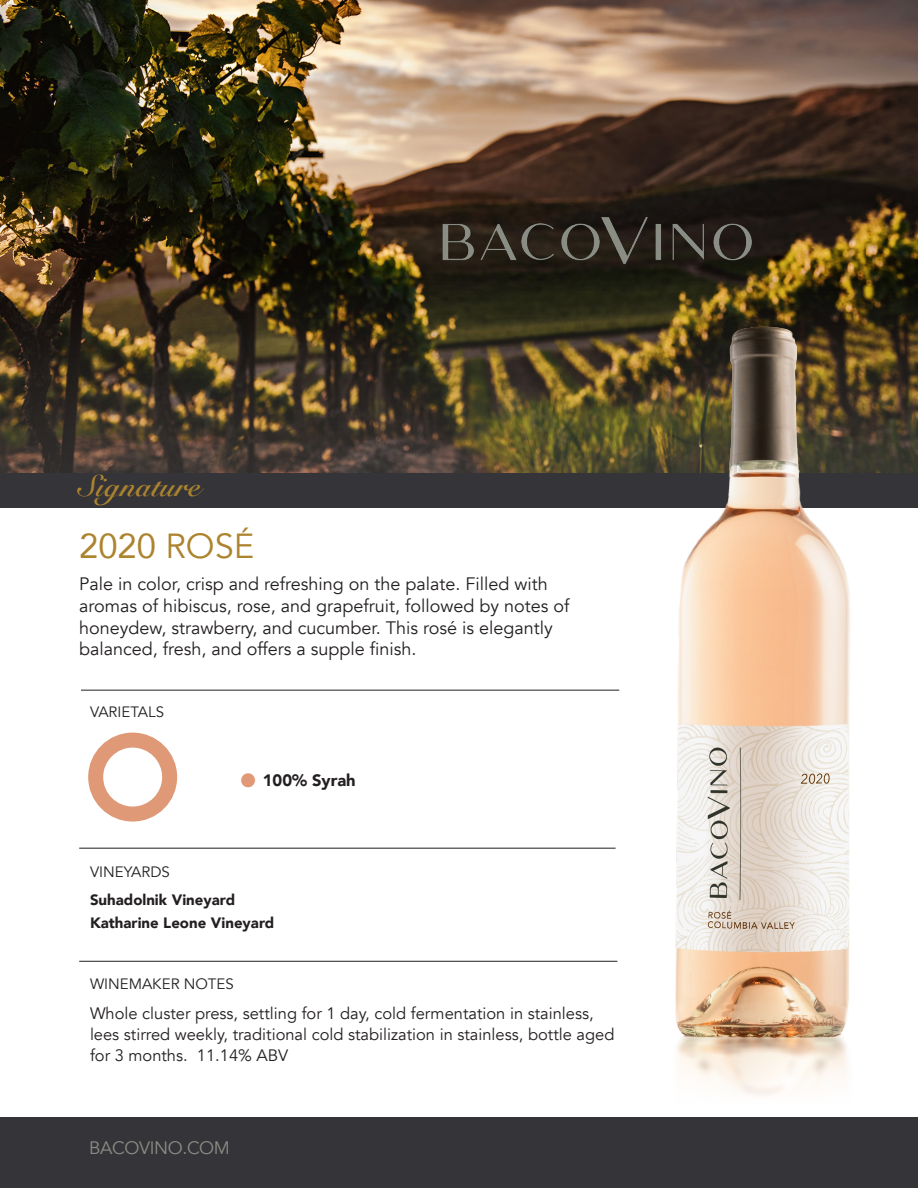
<style>
.page{position:relative;width:918px;height:1188px;background:#fff}
.page>*{position:absolute;margin:0;border:0;box-sizing:border-box;transform-origin:0 0}
.t1{font:34.5px "Avenir";color:#ac842e}
.t2{font:700 30px "Snell Roundhand";letter-spacing:.02em;color:#ac842e}
.t3{font:18px/21.6px "Avenir";color:#231f20}
.t4{font:18px "Avenir";letter-spacing:-.02em;color:#8a8d84}
.t5{font:16.5px/21px "Avenir";color:#231f20}
.t6{font:900 16.5px "Avenir";color:#231f20}
.t7{font:900 15px "Avenir";color:#231f20}
.t8{font:15px "Avenir";color:#231f20}
.t9{font:15px "Avenir";color:#231f20}
.s1{font-family:"Avenir LT Std"}
.s2{font-size:39px;color:#df9977}
.s3{font-style:inherit}
</style>
<div class="page">
<img style="left:0;top:0;width:918px;height:473px">
<div style="left:0;top:473px;width:918px;height:35px;background:#353439"></div>
<div style="left:0;top:1118px;width:918px;height:70px;background:#353439"></div>
<img style="left:441px;top:210px;width:311px;height:78px">
<img style="left:655px;top:239px;width:249px;height:879px">
<hr style="left:81px;top:690px;width:538px;height:1px;background:#231f20">
<hr style="left:79px;top:961px;width:538px;height:1px;background:#231f20">
<hr style="left:79px;top:848px;width:537px;height:1px;background:#231f20">
<div style="left:88px;top:733px;width:89px;height:89px;border:15px solid #df9977;border-radius:50%"></div>
<p class="t2" style="left:79px;top:461px;width:123px">Signature</p>
<p class="t1" style="left:79px;top:518px;width:177px">2020 <span class="s1">ROSÉ</span></p>
<p class="t3" style="left:79px;top:574px;width:492px">Pale in color, crisp and refreshing on the palate. Filled with aromas of hibiscus, rose, and grapefruit, followed by notes of honeydew, strawberry, and cucumber. This rosé is elegantly balanced, fresh, and offers a supple finish.</p>
<p class="t8" style="left:90px;top:703px;width:76px">VARIETALS</p>
<p class="t6" style="left:238px;top:766px;width:119px"><span class="s2">•</span> <span class="s3">100%</span> Syrah</p>
<p class="t8" style="left:90px;top:863px;width:81px">VINEYARDS</p>
<p class="t7" style="left:90px;top:887px;width:147px">Suhadolnik Vineyard</p>
<p class="t7" style="left:90px;top:910px;width:186px">Katharine Leone Vineyard</p>
<p class="t9" style="left:90px;top:975px;width:145px">WINEMAKER NOTES</p>
<p class="t5" style="left:90px;top:1003px;width:526px">Whole cluster press, settling for 1 day, cold fermentation in stainless, lees stirred weekly, traditional cold stabilization in stainless, bottle aged for 3 months. 11.14% ABV</p>
<p class="t4" style="left:89px;top:1137px;width:142px">BACOVINO.COM</p>
</div>
